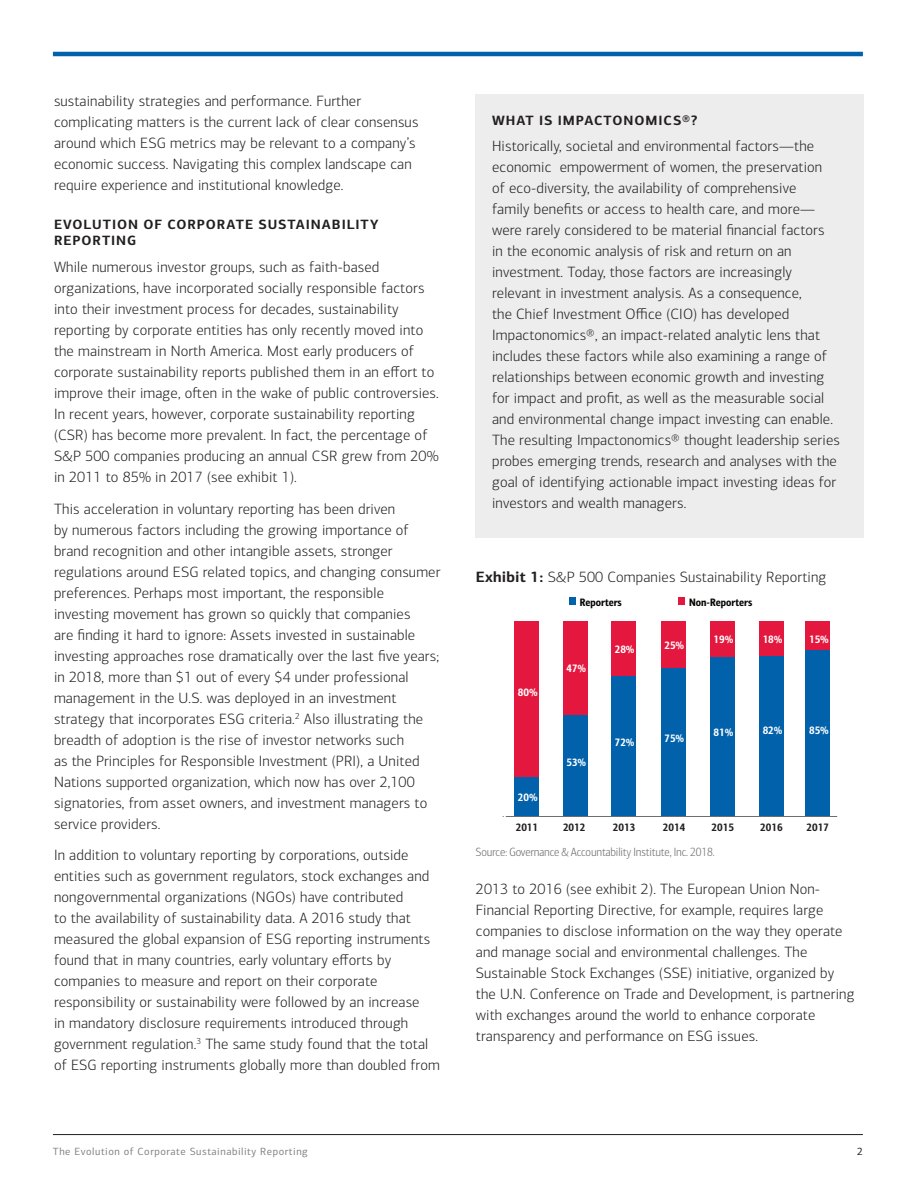
<style>
.page{position:relative;width:918px;height:1188px;background:#fff}
.page>*{position:absolute;margin:0;border:0;box-sizing:border-box;transform-origin:0 0}
.Body_Body_Copy{font:300 15px/21px "Connections";letter-spacing:.01em;color:#231f20}
.TH_Exhibit{font:300 15px "Connections";letter-spacing:.01em;color:#231f20}
.SUBTITLE{font:700 13.5px/16.5px "Connections";letter-spacing:.07em;color:#231f20}
.Chart_Source{font:300 12px "Connections Cond";letter-spacing:-.01em;color:#6c6d70}
.t1{font:10.8px "Connections Cond Bld";color:#fff}
.t2{font:10.8px "Connections Cond Bld";color:#231f20}
.t3{font:10.8px "Connections Cond Bld";color:#050504}
.t4{font:10.5px "Connections";letter-spacing:.05em;color:#808285}
.t5{font:10.5px "Connections";color:#231f20}
.s1{font-weight:700}
</style>
<div class="page">
<hr style="left:53px;top:52px;width:810px;height:4px;background:#0161ab">
<hr style="left:53px;top:1134px;width:810px;height:1px;background:#231f20">
<div style="left:476px;top:94px;width:388px;height:444px;background:#ededee"></div>
<div style="left:515px;top:777px;width:24px;height:39px;background:#0161ab"></div>
<div style="left:563px;top:715px;width:24px;height:101px;background:#0161ab"></div>
<div style="left:611px;top:676px;width:25px;height:140px;background:#0161ab"></div>
<div style="left:806px;top:650px;width:24px;height:166px;background:#0161ab"></div>
<div style="left:661px;top:669px;width:25px;height:147px;background:#0161ab"></div>
<div style="left:710px;top:657px;width:24px;height:159px;background:#0161ab"></div>
<div style="left:759px;top:656px;width:25px;height:160px;background:#0161ab"></div>
<div style="left:515px;top:622px;width:24px;height:155px;background:#e4183e"></div>
<div style="left:563px;top:622px;width:24px;height:93px;background:#e4183e"></div>
<div style="left:611px;top:622px;width:25px;height:54px;background:#e4183e"></div>
<div style="left:661px;top:622px;width:25px;height:46px;background:#e4183e"></div>
<div style="left:710px;top:622px;width:24px;height:35px;background:#e4183e"></div>
<div style="left:759px;top:622px;width:25px;height:34px;background:#e4183e"></div>
<div style="left:806px;top:622px;width:24px;height:28px;background:#e4183e"></div>
<hr style="left:506px;top:816px;width:331px;height:1px;background:#6c6d70">
<div style="left:569px;top:597px;width:7px;height:8px;background:#0161ab"></div>
<div style="left:679px;top:597px;width:6px;height:8px;background:#e4183e"></div>
<p class="Body_Body_Copy" style="left:54px;top:90px;width:366px">sustainability strategies and performance. Further complicating matters is the current lack of clear consensus around which ESG metrics may be relevant to a company’s economic success. Navigating this complex landscape can require experience and institutional knowledge.</p>
<p class="SUBTITLE" style="left:54px;top:216px;width:326px">EVOLUTION OF CORPORATE SUSTAINABILITY<br>REPORTING</p>
<p class="Body_Body_Copy" style="left:54px;top:256px;width:386px">While numerous investor groups, such as faith-based organizations, have incorporated socially responsible factors into their investment process for decades, sustainability reporting by corporate entities has only recently moved into the mainstream in North America. Most early producers of corporate sustainability reports published them in an effort to improve their image, often in the wake of public controversies.<br>In recent years, however, corporate sustainability reporting (CSR) has become more prevalent. In fact, the percentage of S&amp;P 500 companies producing an annual CSR grew from 20% in 2011 to 85% in 2017 (see exhibit 1).</p>
<p class="Body_Body_Copy" style="left:54px;top:498px;width:388px">This acceleration in voluntary reporting has been driven<br>by numerous factors including the growing importance of brand recognition and other intangible assets, stronger regulations around ESG related topics, and changing consumer preferences. Perhaps most important, the responsible investing movement has grown so quickly that companies<br>are finding it hard to ignore: Assets invested in sustainable investing approaches rose dramatically over the last five years; in 2018, more than $1 out of every $4 under professional management in the U.S. was deployed in an investment strategy that incorporates ESG criteria.<sup>2</sup> Also illustrating the breadth of adoption is the rise of investor networks such<br>as the Principles for Responsible Investment (PRI), a United Nations supported organization, which now has over 2,100 signatories, from asset owners, and investment managers to service providers.</p>
<p class="Body_Body_Copy" style="left:54px;top:845px;width:388px">In addition to voluntary reporting by corporations, outside entities such as government regulators, stock exchanges and nongovernmental organizations (NGOs) have contributed<br>to the availability of sustainability data. A 2016 study that measured the global expansion of ESG reporting instruments found that in many countries, early voluntary efforts by companies to measure and report on their corporate responsibility or sustainability were followed by an increase<br>in mandatory disclosure requirements introduced through government regulation.<sup>3</sup> The same study found that the total of ESG reporting instruments globally more than doubled from</p>
<p class="SUBTITLE" style="left:492px;top:112px;width:207px">WHAT IS IMPACTONOMICS®?</p>
<p class="Body_Body_Copy" style="left:492px;top:136px;width:349px">Historically, societal and environmental factors—the economic empowerment of women, the preservation<br>of eco-diversity, the availability of comprehensive<br>family benefits or access to health care, and more— were rarely considered to be material financial factors<br>in the economic analysis of risk and return on an investment. Today, those factors are increasingly relevant in investment analysis. As a consequence,<br>the Chief Investment Office (CIO) has developed Impactonomics®, an impact-related analytic lens that includes these factors while also examining a range of relationships between economic growth and investing for impact and profit, as well as the measurable social and environmental change impact investing can enable.<br>The resulting Impactonomics® thought leadership series probes emerging trends, research and analyses with the goal of identifying actionable impact investing ideas for investors and wealth managers.</p>
<p class="TH_Exhibit" style="left:476px;top:568px;width:352px"><span class="s1">Exhibit 1:</span> S&amp;P 500 Companies Sustainability Reporting</p>
<p class="t1" style="left:518px;top:686px;width:21px">80%</p>
<p class="t1" style="left:518px;top:791px;width:21px">20%</p>
<p class="t3" style="left:580px;top:596px;width:44px">Reporters</p>
<p class="t3" style="left:689px;top:596px;width:65px">Non-Reporters</p>
<p class="t1" style="left:566px;top:662px;width:21px">47%</p>
<p class="t1" style="left:615px;top:643px;width:21px">28%</p>
<p class="t1" style="left:664px;top:639px;width:21px">25%</p>
<p class="t1" style="left:713px;top:633px;width:21px">19%</p>
<p class="t1" style="left:763px;top:633px;width:21px">18%</p>
<p class="t1" style="left:566px;top:756px;width:21px">53%</p>
<p class="t1" style="left:615px;top:736px;width:21px">72%</p>
<p class="t1" style="left:664px;top:733px;width:21px">75%</p>
<p class="t1" style="left:713px;top:726px;width:21px">81%</p>
<p class="t1" style="left:763px;top:724px;width:21px">82%</p>
<p class="t1" style="left:809px;top:633px;width:21px">15%</p>
<p class="t1" style="left:809px;top:724px;width:21px">85%</p>
<p class="t2" style="left:516px;top:821px;width:24px">2011</p>
<p class="t2" style="left:563px;top:821px;width:24px">2012</p>
<p class="t2" style="left:613px;top:821px;width:24px">2013</p>
<p class="t2" style="left:663px;top:821px;width:24px">2014</p>
<p class="t2" style="left:712px;top:821px;width:24px">2015</p>
<p class="t2" style="left:760px;top:821px;width:24px">2016</p>
<p class="t2" style="left:807px;top:821px;width:24px">2017</p>
<p class="Chart_Source" style="left:476px;top:845px;width:240px">Source: Governance &amp; Accountability Institute, Inc. 2018.</p>
<p class="Body_Body_Copy" style="left:476px;top:878px;width:380px">2013 to 2016 (see exhibit 2). The European Union Non-Financial Reporting Directive, for example, requires large companies to disclose information on the way they operate and manage social and environmental challenges. The Sustainable Stock Exchanges (SSE) initiative, organized by the U.N. Conference on Trade and Development, is partnering with exchanges around the world to enhance corporate transparency and performance on ESG issues.</p>
<p class="t4" style="left:53px;top:1145px;width:256px">The Evolution of Corporate Sustainability Reporting</p>
<p class="t5" style="left:857px;top:1145px;width:7px">2</p>
</div>
